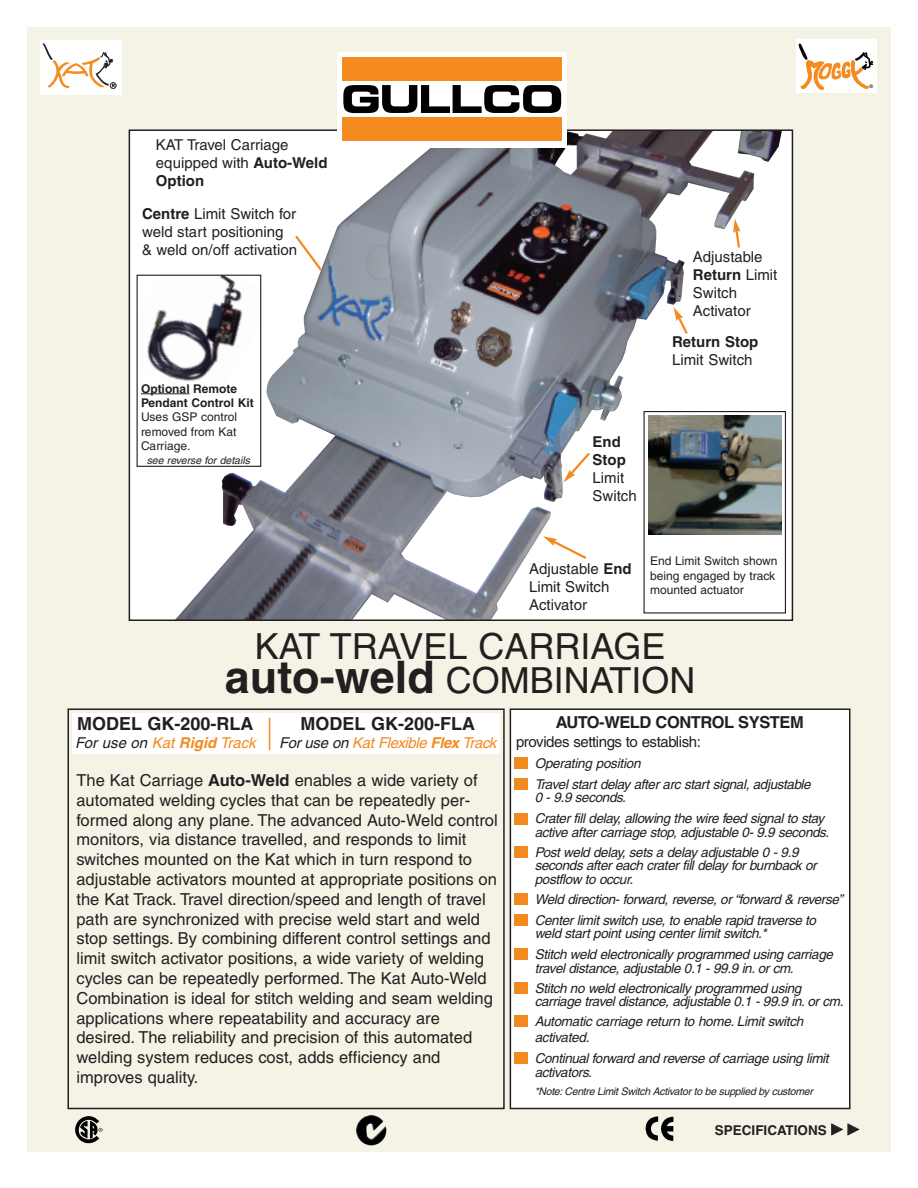
<style>
.page{position:relative;width:918px;height:1188px;background:#fff}
.page>*{position:absolute;margin:0;border:0;box-sizing:border-box;transform-origin:0 0}
.t1{font:36px/34.5px "Helvetica";color:#231f20;text-align:center}
.t2{font:700 18px "Helvetica";color:#231f20}
.t3{font:16.5px/19.8px "Helvetica";color:#231f20}
.t4{font:700 16.5px "Helvetica";letter-spacing:-.03em;color:#231f20}
.t5{font:15px/18px "Helvetica";color:#231f20}
.t6{font:italic 15px "Helvetica";letter-spacing:-.02em;color:#f38a20}
.t7{font:15px "Helvetica";letter-spacing:-.03em;color:#231f20}
.t8{font:italic 15px "Helvetica";color:#231f20}
.t9{font:700 15px/18px "Helvetica";color:#231f20}
.t10{font:italic 13.5px/21px "Helvetica";letter-spacing:-.03em;color:#231f20}
.t11{font:700 13.5px "Helvetica";color:#231f20}
.t12{font:12px/14.4px "Helvetica";color:#231f20}
.t13{font:700 12px/14.4px "Helvetica";color:#231f20}
.t14{font:italic 10.5px "Helvetica";letter-spacing:-.03em;color:#231f20}
.t15{font:italic 10.5px "Helvetica";color:#231f20}
.t16{font:4.8px "Helvetica";color:#000}
.s1{font-weight:700}
.s2{font-weight:700;font-size:45px}
.s3{color:#f38a20}
.s4{font-weight:700;color:#f38a20}
.s5{color:#231f20}
.s6{font-family:"Eclectic One";font-weight:400}
</style>
<div class="page">
<div style="left:27px;top:27px;width:864px;height:1125px;background:#f5f2e6"></div>
<div style="left:40px;top:40px;width:82px;height:54px;background:#fff"></div>
<svg style="left:42px;top:43px;width:74px;height:46px"></svg>
<div style="left:796px;top:39px;width:82px;height:54px;background:#fff"></div>
<svg style="left:799px;top:44px;width:75px;height:46px"></svg>
<div style="left:129px;top:130px;width:663px;height:490px;background:#fff"></div>
<img style="left:165px;top:132px;width:617px;height:486px">
<div style="left:338px;top:52px;width:229px;height:95px;background:#fff"></div>
<div style="left:342px;top:58px;width:219px;height:23px;background:#f58a1f"></div>
<div style="left:342px;top:118px;width:219px;height:23px;background:#f58a1f"></div>
<svg style="left:343px;top:85px;width:219px;height:28px"></svg>
<svg style="left:563px;top:450px;width:29px;height:32px"></svg>
<svg style="left:733px;top:219px;width:9px;height:31px"></svg>
<svg style="left:674px;top:307px;width:16px;height:29px"></svg>
<svg style="left:543px;top:536px;width:46px;height:25px"></svg>
<div style="left:644px;top:412px;width:141px;height:201px;background:#fff"></div>
<div style="left:644px;top:411px;width:142px;height:203px;border:1px solid #231f20"></div>
<img style="left:649px;top:416px;width:133px;height:119px">
<div style="left:67px;top:708px;width:438px;height:401px;border:2px solid #231f20"></div>
<div style="left:72px;top:713px;width:428px;height:40px;background:#fff"></div>
<hr style="left:269px;top:718px;width:1px;height:32px;background:#f38a20">
<div style="left:510px;top:709px;width:340px;height:399px;background:#fff"></div>
<div style="left:510px;top:708px;width:340px;height:401px;border:2px solid #231f20"></div>
<div style="left:514px;top:757px;width:14px;height:11px;background:#f38a20"></div>
<div style="left:514px;top:779px;width:14px;height:11px;background:#f38a20"></div>
<div style="left:514px;top:814px;width:14px;height:11px;background:#f38a20"></div>
<div style="left:514px;top:846px;width:14px;height:11px;background:#f38a20"></div>
<div style="left:514px;top:893px;width:14px;height:12px;background:#f38a20"></div>
<div style="left:514px;top:915px;width:14px;height:11px;background:#f38a20"></div>
<div style="left:514px;top:948px;width:14px;height:12px;background:#f38a20"></div>
<div style="left:514px;top:982px;width:14px;height:11px;background:#f38a20"></div>
<div style="left:514px;top:1015px;width:14px;height:11px;background:#f38a20"></div>
<div style="left:514px;top:1053px;width:14px;height:11px;background:#f38a20"></div>
<svg style="left:293px;top:233px;width:31px;height:40px"></svg>
<svg style="left:75px;top:1116px;width:28px;height:27px"></svg>
<svg style="left:646px;top:1116px;width:27px;height:25px"></svg>
<img style="left:356px;top:1115px;width:30px;height:30px">
<div style="left:137px;top:275px;width:124px;height:191px;background:#fff"></div>
<img style="left:141px;top:277px;width:102px;height:117px">
<div style="left:137px;top:275px;width:124px;height:192px;border:1px solid #231f20"></div>
<hr style="left:141px;top:394px;width:49px;height:1px;background:#231f20">
<p class="t5" style="left:156px;top:137px;width:173px">KAT Travel Carriage equipped with <span class="s1">Auto-Weld<br>Option</span></p>
<p class="t5" style="left:142px;top:207px;width:156px"><span class="s1">Centre</span> Limit Switch for weld start positioning &amp; weld on/off activation</p>
<p class="t13" style="left:141px;top:382px;width:114px">Optional Remote<br>Pendant Control Kit</p>
<p class="t12" style="left:141px;top:411px;width:98px;text-align:justify">Uses GSP control removed from Kat Carriage.</p>
<p class="t15" style="left:147px;top:456px;width:105px">see reverse for details</p>
<p class="t9" style="left:593px;top:433px;width:35px">End<br>Stop</p>
<p class="t5" style="left:593px;top:470px;width:46px">Limit<br>Switch</p>
<p class="t5" style="left:693px;top:249px;width:86px">Adjustable<br><span class="s1">Return</span> Limit<br>Switch<br>Activator</p>
<p class="t9" style="left:672px;top:334px;width:88px">Return Stop</p>
<p class="t5" style="left:672px;top:352px;width:82px">Limit Switch</p>
<p class="t16" style="left:870px;top:85px;width:5px">®</p>
<p class="t5" style="left:529px;top:561px;width:104px">Adjustable <span class="s1">End<br></span>Limit Switch<br>Activator</p>
<p class="t12" style="left:650px;top:555px;width:129px">End Limit Switch shown being engaged by track mounted actuator</p>
<h1 class="t1" style="left:225px;top:632px;width:472px">KAT TRAVEL CARRIAGE <span class="s2">auto-weld</span> COMBINATION</h1>
<p class="t2" style="left:77px;top:717px;width:178px">MODEL GK-200-RLA</p>
<p class="t8" style="left:75px;top:738px;width:182px">For use on <span class="s3">Kat</span> <span class="s4">Rigid</span> <span class="s3">Track</span></p>
<p class="t2" style="left:301px;top:717px;width:176px">MODEL GK-200-FLA</p>
<p class="t6" style="left:279px;top:738px;width:219px"><span class="s5">For use on</span> Kat Flexible <span class="s1">Flex</span> Track</p>
<p class="t3" style="left:76px;top:772px;width:423px">The Kat Carriage <span class="s1">Auto-Weld</span> enables a wide variety of automated welding cycles that can be repeatedly per&shy;formed along any plane. The advanced Auto-Weld control monitors, via distance travelled, and responds to limit switches mounted on the Kat which in turn respond to adjustable activators mounted at appropriate positions on the Kat Track. Travel direction/speed and length of travel path are synchronized with precise weld start and weld stop settings. By combining different control settings and limit switch activator positions, a wide variety of welding cycles can be repeatedly performed. The Kat Auto-Weld Combination is ideal for stitch welding and seam welding applications where repeatability and accuracy are desired. The reliability and precision of this automated welding system reduces cost, adds efficiency and improves quality.</p>
<p class="t4" style="left:556px;top:715px;width:249px">AUTO-WELD CONTROL SYSTEM</p>
<p class="t7" style="left:516px;top:736px;width:186px">provides settings to establish:</p>
<p class="t10" style="left:535px;top:754px;width:277px">Operating position<br>Travel start delay after arc start signal, adjustable</p>
<p class="t10" style="left:535px;top:788px;width:291px">0 - 9.9 seconds.<br>Crater fill delay, allowing the wire feed signal to stay</p>
<p class="t10" style="left:535px;top:823px;width:296px;line-height:20px">active after carriage stop, adjustable 0- 9.9 seconds.<br>Post weld delay, sets a delay adjustable 0 - 9.9</p>
<p class="t10" style="left:535px;top:860px;width:284px;line-height:13.5px">seconds after each crater fill delay for burnback or postflow to occur.</p>
<p class="t10" style="left:535px;top:890px;width:310px">Weld direction- forward, reverse, or “forward &amp; reverse”<br>Center limit switch use, to enable rapid traverse to</p>
<p class="t10" style="left:535px;top:924px;width:300px">weld start point using center limit switch.*<br>Stitch weld electronically programmed using carriage</p>
<p class="t10" style="left:535px;top:959px;width:268px;line-height:20px">travel distance, adjustable 0.1 - 99.9 in. or cm.<br>Stitch no weld electronically programmed using</p>
<p class="t10" style="left:535px;top:993px;width:310px;line-height:20px">carriage travel distance, adjustable 0.1 - 99.9 in. or cm.<br>Automatic carriage return to home. Limit switch</p>
<p class="t10" style="left:535px;top:1028px;width:295px">activated.<br>Continual forward and reverse of carriage using limit</p>
<p class="t10" style="left:535px;top:1063px;width:59px">activators.</p>
<p class="t14" style="left:535px;top:1087px;width:280px">*Note: Centre Limit Switch Activator to be supplied by customer</p>
<p class="t11" style="left:715px;top:1125px;width:146px">SPECIFICATIONS <span class="s6">t t</span></p>
</div>
